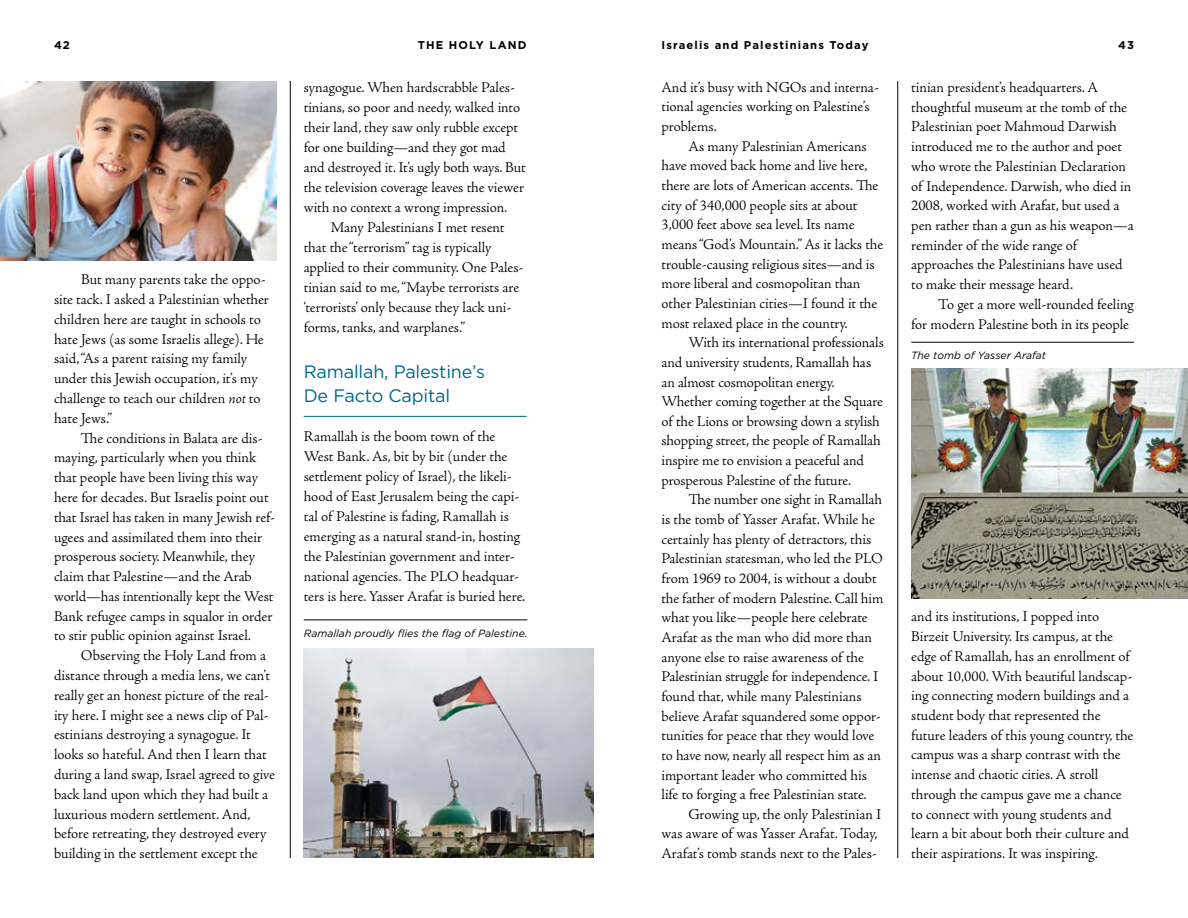
<style>
.page{position:relative;width:1188px;height:918px;background:#fff}
.page>*{position:absolute;margin:0;border:0;box-sizing:border-box;transform-origin:0 0}
.t1{font:18px/24.6px "Gotham";letter-spacing:-.01em;color:#00678f}
.t2{font:300 15px/19.6px "Adobe Jenson Pro";letter-spacing:-.005em;color:#000}
.t3{font:700 11.25px "Gotham";letter-spacing:.1em;color:#000}
.t4{font:italic 10.5px "Gotham";color:#000}
.s1{font-style:italic}
</style>
<div class="page">
<hr style="left:290px;top:81px;width:1px;height:777px;background:#000">
<hr style="left:897px;top:81px;width:1px;height:777px;background:#000">
<hr style="left:304px;top:416px;width:222px;height:1px;background:#00678f">
<hr style="left:304px;top:620px;width:223px;height:1px;background:#000">
<img style="left:304px;top:648px;width:290px;height:210px">
<img style="left:0;top:81px;width:277px;height:179px">
<hr style="left:911px;top:342px;width:223px;height:1px;background:#000">
<img style="left:911px;top:369px;width:277px;height:229px">
<p class="t3" style="left:54px;top:38px;width:17px">42</p>
<p class="t3" style="left:418px;top:38px;width:110px">THE HOLY LAND</p>
<p class="t3" style="left:662px;top:38px;width:209px">Israelis and Palestinians Today</p>
<p class="t3" style="left:1118px;top:38px;width:17px">43</p>
<p class="t2" style="left:54px;top:270px;width:217px;text-indent:27px">But many parents take the oppo&shy;site tack. I asked a Palestinian whether children here are taught in schools to hate Jews (as some Israelis allege). He said, “As a parent raising my family under this Jewish occupation, it’s my challenge to teach our children <span class="s1">not</span> to hate Jews.”</p>
<p class="t2" style="left:54px;top:428px;width:223px;text-indent:27px">The conditions in Balata are dis&shy;maying, particularly when you think that people have been living this way here for decades. But Israelis point out that Israel has taken in many Jewish ref&shy;ugees and assimilated them into their prosperous society. Meanwhile, they claim that Palestine—and the Arab world—has intentionally kept the West Bank refugee camps in squalor in order to stir public opinion against Israel.</p>
<p class="t2" style="left:54px;top:646px;width:222px;text-indent:27px">Observing the Holy Land from a distance through a media lens, we can’t really get an honest picture of the real&shy;ity here. I might see a news clip of Pal&shy;estinians destroying a synagogue. It looks so hateful. And then I learn that during a land swap, Israel agreed to give back land upon which they had built a luxurious modern settlement. And, before retreating, they destroyed every building in the settlement except the</p>
<p class="t2" style="left:304px;top:77px;width:224px;line-height:20.1px">synagogue. When hardscrabble Pales&shy;tinians, so poor and needy, walked into their land, they saw only rubble except for one building—and they got mad and destroyed it. It’s ugly both ways. But the television coverage leaves the viewer with no context a wrong impression.</p>
<p class="t2" style="left:304px;top:218px;width:221px;line-height:20.1px;text-indent:27px">Many Palestinians I met resent that the “terrorism” tag is typically applied to their community. One Pales&shy;tinian said to me, “Maybe terrorists are ‘terrorists’ only because they lack uni&shy;forms, tanks, and warplanes.”</p>
<p class="t1" style="left:304px;top:359px;width:183px">Ramallah, Palestine’s<br>De Facto Capital</p>
<p class="t2" style="left:304px;top:426px;width:223px;line-height:20.1px">Ramallah is the boom town of the West Bank. As, bit by bit (under the settlement policy of Israel), the likeli&shy;hood of East Jerusalem being the capi&shy;tal of Palestine is fading, Ramallah is emerging as a natural stand-in, hosting the Palestinian government and inter&shy;national agencies. The PLO headquar&shy;ters is here. Yasser Arafat is buried here.</p>
<p class="t4" style="left:304px;top:627px;width:225px">Ramallah proudly flies the flag of Palestine.</p>
<p class="t2" style="left:662px;top:78px;width:219px">And it’s busy with NGOs and interna&shy;tional agencies working on Palestine’s problems.</p>
<p class="t2" style="left:662px;top:136px;width:223px;text-indent:27px">As many Palestinian Americans have moved back home and live here, there are lots of American accents. The city of 340,000 people sits at about 3,000 feet above sea level. Its name means “God’s Mountain.” As it lacks the trouble-causing religious sites—and is more liberal and cosmopolitan than other Palestinian cities—I found it the most relaxed place in the country.</p>
<p class="t2" style="left:662px;top:333px;width:224px;text-indent:27px">With its international professionals and university students, Ramallah has an almost cosmopolitan energy.<br>Whether coming together at the Square of the Lions or browsing down a stylish shopping street, the people of Ramallah inspire me to envision a peaceful and prosperous Palestine of the future.</p>
<p class="t2" style="left:662px;top:490px;width:223px;text-indent:27px">The number one sight in Ramallah is the tomb of Yasser Arafat. While he certainly has plenty of detractors, this Palestinian statesman, who led the PLO from 1969 to 2004, is without a doubt the father of modern Palestine. Call him what you like—people here celebrate Arafat as the man who did more than anyone else to raise awareness of the Palestinian struggle for independence. I found that, while many Palestinians believe Arafat squandered some oppor&shy;tunities for peace that they would love to have now, nearly all respect him as an important leader who committed his life to forging a free Palestinian state.</p>
<p class="t2" style="left:662px;top:805px;width:221px;text-indent:27px">Growing up, the only Palestinian I was aware of was Yasser Arafat. Today,<br>Arafat’s tomb stands next to the Pales-</p>
<p class="t2" style="left:911px;top:78px;width:224px">tinian president’s headquarters. A thoughtful museum at the tomb of the Palestinian poet Mahmoud Darwish introduced me to the author and poet who wrote the Palestinian Declaration of Independence. Darwish, who died in 2008, worked with Arafat, but used a pen rather than a gun as his weapon—a reminder of the wide range of approaches the Palestinians have used to make their message heard.</p>
<p class="t2" style="left:911px;top:295px;width:224px;text-indent:27px">To get a more well-rounded feeling for modern Palestine both in its people</p>
<p class="t4" style="left:911px;top:349px;width:136px">The tomb of Yasser Arafat</p>
<p class="t2" style="left:911px;top:607px;width:224px">and its institutions, I popped into Birzeit University. Its campus, at the edge of Ramallah, has an enrollment of about 10,000. With beautiful landscap&shy;ing connecting modern buildings and a student body that represented the future leaders of this young country, the campus was a sharp contrast with the intense and chaotic cities. A stroll through the campus gave me a chance to connect with young students and learn a bit about both their culture and their aspirations. It was inspiring.</p>
</div>
